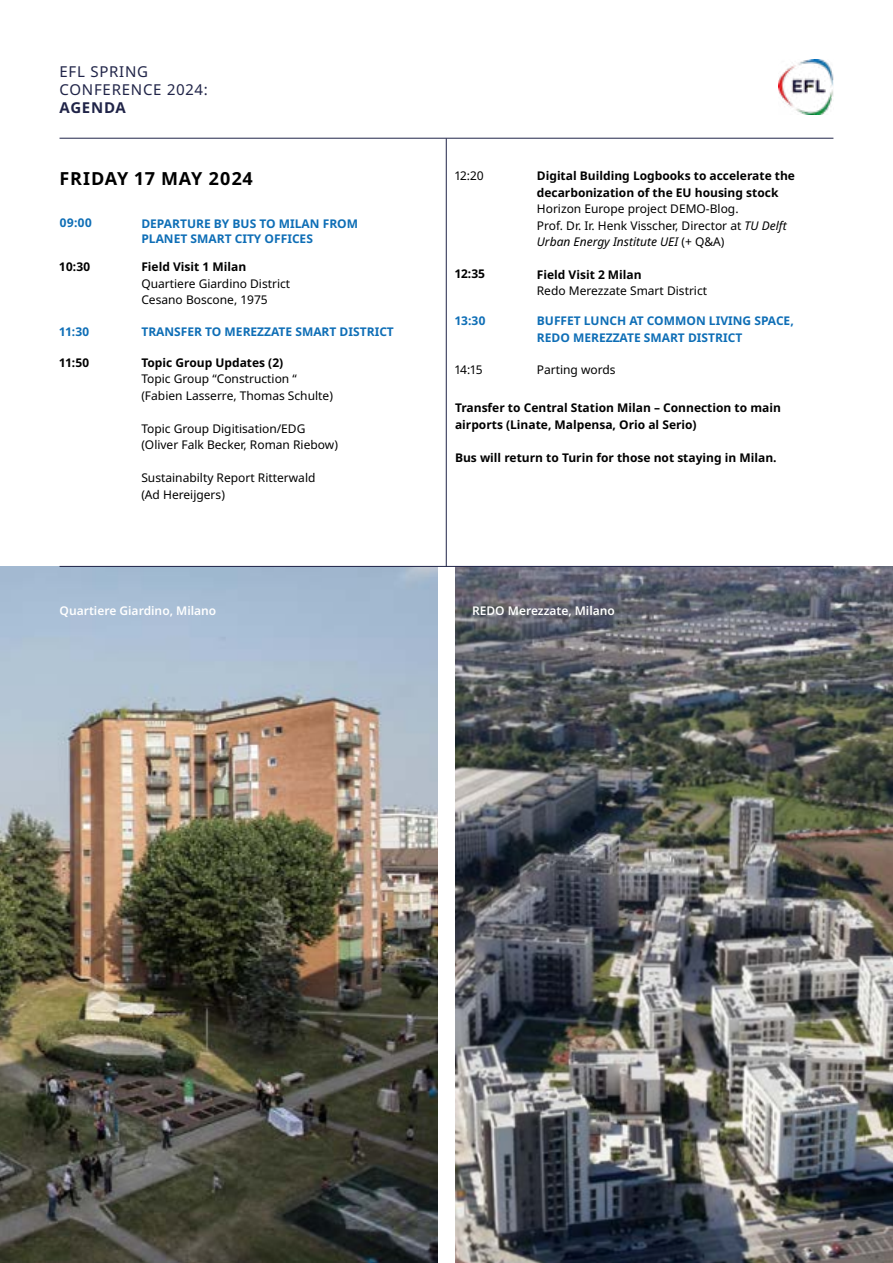
<style>
.page{position:relative;width:893px;height:1263px;background:#fff}
.page>*{position:absolute;margin:0;border:0;box-sizing:border-box;transform-origin:0 0}
.t1{font:700 18px "Noto Sans";letter-spacing:.05em;color:#000}
.t2{font:15px/18px "Noto Sans";letter-spacing:.05em;color:#202448}
.t3{font:700 15px "Noto Sans";letter-spacing:.05em;color:#202448}
.t4{font:12px/16.5px "Noto Sans";color:#000}
.t5{font:700 12px/16.5px "Noto Sans";color:#000}
.t6{font:700 12px/15px "Noto Sans";color:#0e6eb6}
.t7{font:600 12px "Noto Sans";color:#fff}
.s1{font-style:italic}
</style>
<div class="page">
<img style="left:778px;top:60px;width:55px;height:55px">
<hr style="left:60px;top:138px;width:773px;height:1px;background:#202448">
<img style="left:0;top:567px;width:438px;height:696px">
<img style="left:455px;top:567px;width:438px;height:696px">
<hr style="left:446px;top:138px;width:1px;height:429px;background:#202448">
<hr style="left:60px;top:566px;width:773px;height:1px;background:#202448">
<p class="t2" style="left:60px;top:63px;width:150px">EFL SPRING<br>CONFERENCE 2024:</p>
<p class="t3" style="left:60px;top:99px;width:68px">AGENDA</p>
<h1 class="t1" style="left:60px;top:168px;width:195px">FRIDAY 17 MAY 2024</h1>
<p class="t6" style="left:60px;top:216px;width:34px">09:00</p>
<p class="t5" style="left:60px;top:259px;width:33px">10:30</p>
<p class="t6" style="left:141px;top:216px;width:218px">DEPARTURE BY BUS TO MILAN FROM<br>PLANET SMART CITY OFFICES</p>
<p class="t5" style="left:141px;top:259px;width:106px">Field Visit 1 Milan</p>
<p class="t4" style="left:141px;top:276px;width:150px">Quartiere Giardino District<br>Cesano Boscone, 1975</p>
<p class="t4" style="left:455px;top:168px;width:30px">12:20</p>
<p class="t5" style="left:455px;top:266px;width:32px">12:35</p>
<p class="t5" style="left:537px;top:168px;width:260px">Digital Building Logbooks to accelerate the decarbonization of the EU housing stock</p>
<p class="t4" style="left:537px;top:201px;width:251px">Horizon Europe project DEMO-Blog.<br>Prof. Dr. Ir. Henk Visscher, Director at <span class="s1">TU Delft<br>Urban Energy Institute UEI</span> (+ Q&amp;A)</p>
<p class="t5" style="left:537px;top:266px;width:106px">Field Visit 2 Milan</p>
<p class="t4" style="left:537px;top:283px;width:172px">Redo Merezzate Smart District</p>
<p class="t6" style="left:60px;top:324px;width:31px">11:30</p>
<p class="t5" style="left:60px;top:354px;width:31px">11:50</p>
<p class="t6" style="left:455px;top:314px;width:32px">13:30</p>
<p class="t6" style="left:141px;top:324px;width:254px">TRANSFER TO MEREZZATE SMART DISTRICT</p>
<p class="t6" style="left:537px;top:313px;width:258px;line-height:16.5px">BUFFET LUNCH AT COMMON LIVING SPACE,<br>REDO MEREZZATE SMART DISTRICT</p>
<p class="t5" style="left:141px;top:354px;width:143px">Topic Group Updates (2)</p>
<p class="t4" style="left:141px;top:371px;width:193px">Topic Group “Construction “ (Fabien Lasserre, Thomas Schulte)</p>
<p class="t4" style="left:141px;top:420px;width:198px">Topic Group Digitisation/EDG (Oliver Falk Becker, Roman Riebow)</p>
<p class="t4" style="left:141px;top:470px;width:176px">Sustainabilty Report Ritterwald (Ad Hereijgers)</p>
<p class="t4" style="left:537px;top:361px;width:80px">Parting words</p>
<p class="t5" style="left:455px;top:400px;width:327px">Transfer to Central Station Milan – Connection to main airports (Linate, Malpensa, Orio al Serio)</p>
<p class="t5" style="left:455px;top:449px;width:323px">Bus will return to Turin for those not staying in Milan.</p>
<p class="t4" style="left:455px;top:361px;width:29px">14:15</p>
<p class="t7" style="left:60px;top:603px;width:158px">Quartiere Giardino, Milano</p>
<p class="t7" style="left:472px;top:603px;width:144px">REDO Merezzate, Milano</p>
</div>
